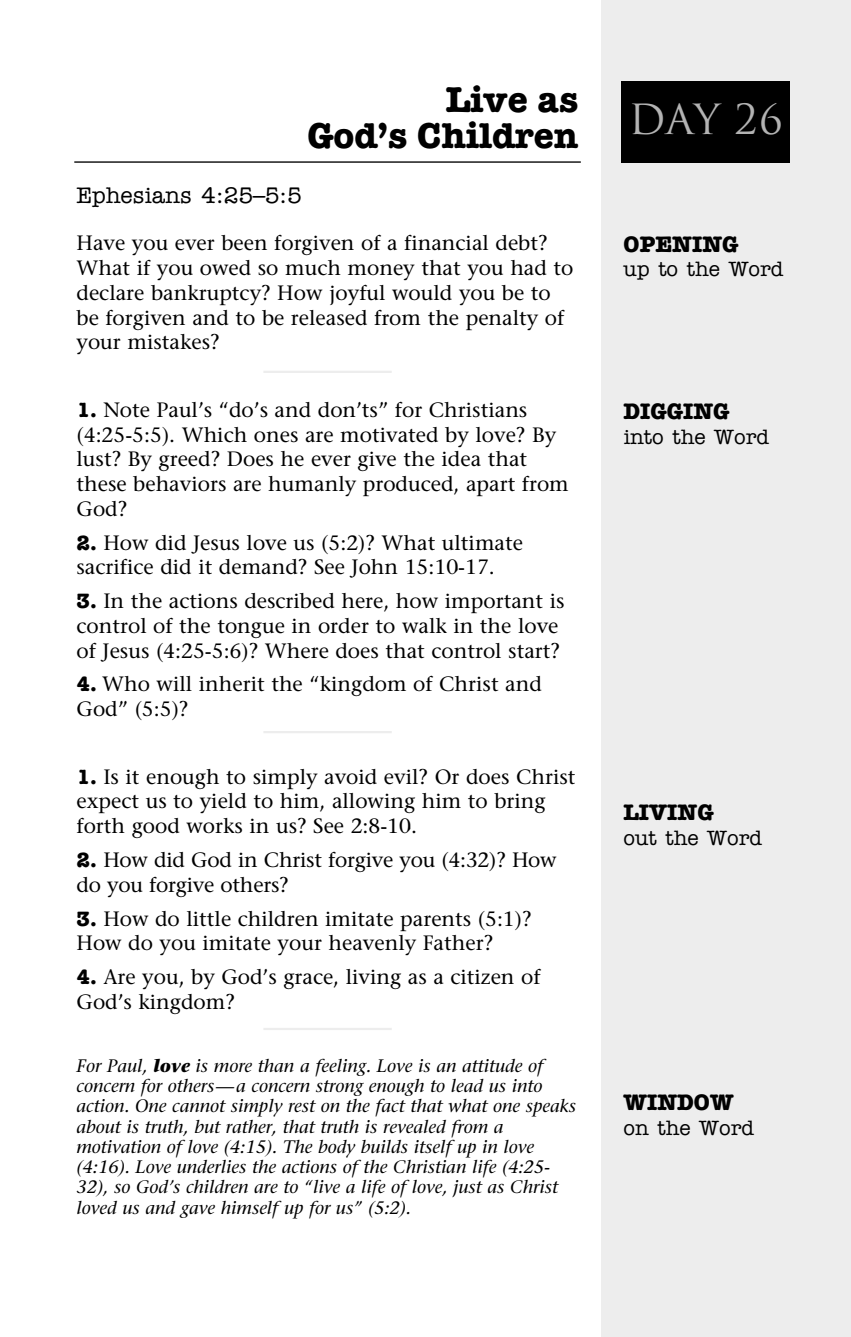
<style>
.page{position:relative;width:851px;height:1337px;background:#fff}
.page>*{position:absolute;margin:0;border:0;box-sizing:border-box;transform-origin:0 0}
.t1{font:40.5px "Trajan";color:#b3b3b3}
.t2{font:700 36px/36px "American Typewriter";color:#000;text-align:right}
.t3{font:700 22.5px "American Typewriter";color:#000}
.t4{font:500 22.5px "American Typewriter";color:#000}
.t5{font:20.7px/24.8px "Stone Serif";color:#000}
.t6{font:500 20.7px "American Typewriter";color:#000}
.t7{font:italic 18px/20.2px "Stone Serif";color:#000}
.s1{font-family:"American Typewriter";font-weight:700}
.s2{font-weight:700}
</style>
<div class="page">
<div style="left:601px;top:0;width:249px;height:1336px;background:#ededed"></div>
<div style="left:621px;top:81px;width:169px;height:81px;background:#000"></div>
<hr style="left:74px;top:161px;width:506px;height:2px;background:#000">
<hr style="left:263px;top:1027px;width:129px;height:3px;background:#ededed">
<hr style="left:263px;top:731px;width:129px;height:2px;background:#ededed">
<hr style="left:263px;top:371px;width:129px;height:2px;background:#ededed">
<h2 class="t2" style="left:307px;top:85px;width:272px">Live as<br>God’s Children</h2>
<p class="t4" style="left:76px;top:187px;width:227px">Ephesians 4:25–5:5</p>
<p class="t5" style="left:76px;top:233px;width:498px">Have you ever been forgiven of a financial debt?<br>What if you owed so much money that you had to declare bankruptcy? How joyful would you be to be forgiven and to be released from the penalty of your mistakes?</p>
<p class="t5" style="left:76px;top:399px;width:494px"><span class="s1">1.</span> Note Paul’s “do’s and don’ts” for Christians (4:25-5:5). Which ones are motivated by love? By lust? By greed? Does he ever give the idea that these behaviors are humanly produced, apart from God?</p>
<p class="t5" style="left:76px;top:532px;width:448px"><span class="s1">2.</span> How did Jesus love us (5:2)? What ultimate sacrifice did it demand? See John 15:10-17.</p>
<p class="t5" style="left:76px;top:591px;width:489px"><span class="s1">3.</span> In the actions described here, how important is control of the tongue in order to walk in the love of Jesus (4:25-5:6)? Where does that control start?</p>
<p class="t5" style="left:76px;top:674px;width:467px"><span class="s1">4.</span> Who will inherit the “kingdom of Christ and<br>God” (5:5)?</p>
<p class="t5" style="left:76px;top:766px;width:500px"><span class="s1">1.</span> Is it enough to simply avoid evil? Or does Christ expect us to yield to him, allowing him to bring forth good works in us? See 2:8-10.</p>
<p class="t5" style="left:76px;top:849px;width:481px"><span class="s1">2.</span> How did God in Christ forgive you (4:32)? How do you forgive others?</p>
<p class="t5" style="left:76px;top:908px;width:456px"><span class="s1">3.</span> How do little children imitate parents (5:1)?<br>How do you imitate your heavenly Father?</p>
<p class="t5" style="left:76px;top:966px;width:465px"><span class="s1">4.</span> Are you, by God’s grace, living as a citizen of<br>God’s kingdom?</p>
<p class="t7" style="left:76px;top:1057px;width:501px">For Paul, <span class="s2">love</span> is more than a feeling. Love is an attitude of concern for others—a concern strong enough to lead us into action. One cannot simply rest on the fact that what one speaks about is truth, but rather, that truth is revealed from a motivation of love (4:15). The body builds itself up in love (4:16). Love underlies the actions of the Christian life (4:25- 32), so God’s children are to “live a life of love, just as Christ loved us and gave himself up for us” (5:2).</p>
<h1 class="t1" style="left:628px;top:96px;width:156px">Day 26</h1>
<p class="t3" style="left:623px;top:236px;width:116px">OPENING</p>
<p class="t6" style="left:623px;top:262px;width:161px">up to the Word</p>
<p class="t3" style="left:623px;top:404px;width:107px">DIGGING</p>
<p class="t6" style="left:623px;top:430px;width:147px">into the Word</p>
<p class="t3" style="left:623px;top:805px;width:91px">LIVING</p>
<p class="t6" style="left:623px;top:831px;width:140px">out the Word</p>
<p class="t3" style="left:623px;top:1094px;width:111px">WINDOW</p>
<p class="t6" style="left:623px;top:1120px;width:132px">on the Word</p>
</div>
